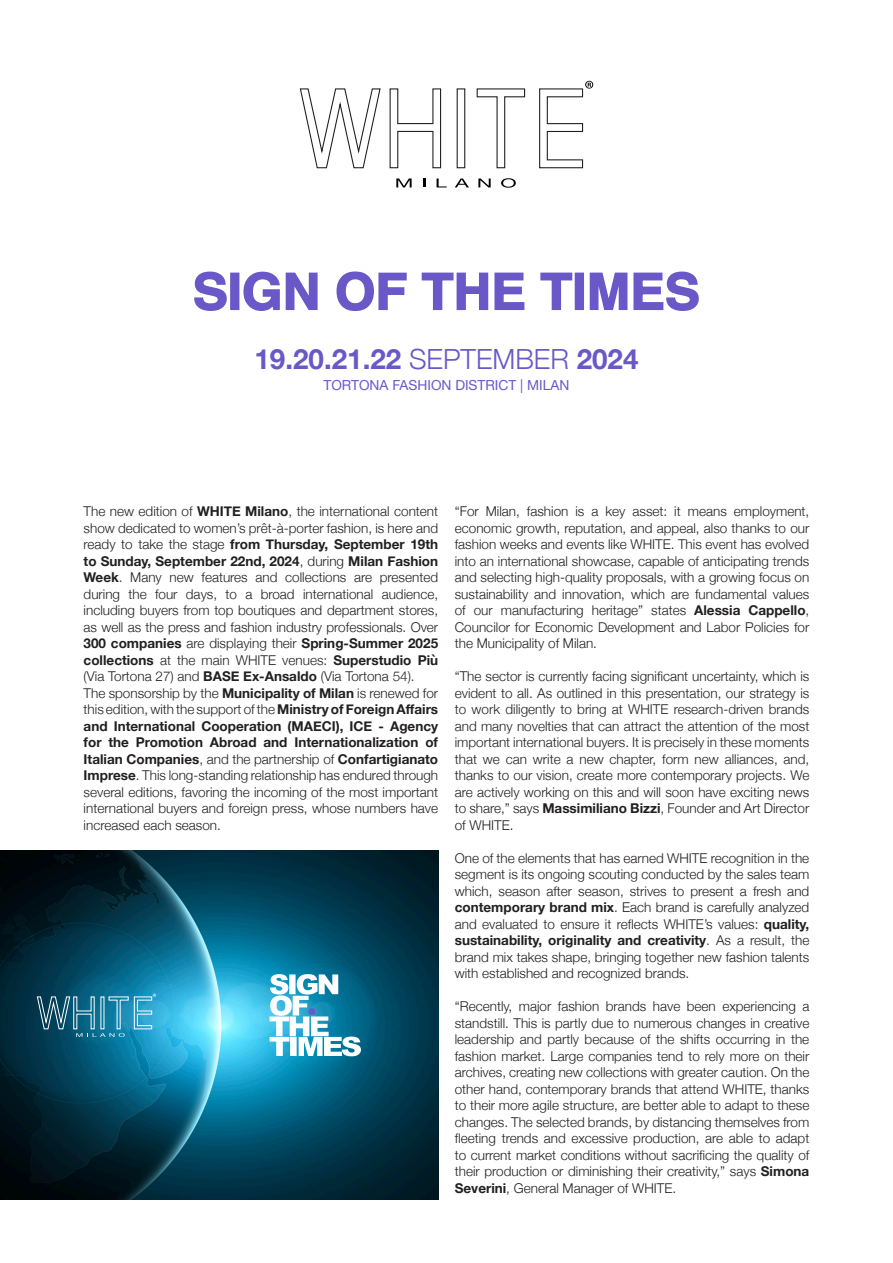
<style>
.page{position:relative;width:893px;height:1263px;background:#fff}
.page>*{position:absolute;margin:0;border:0;box-sizing:border-box;transform-origin:0 0}
.t1{font:700 27.75px "Helvetica Neue";color:#6a58c8}
.t2{font:13.8px "Helvetica Neue";color:#6a58c8}
.t3{font:300 13.5px/16.5px "Helvetica Neue";color:#231f20;text-align:justify}
.s1{font-weight:300}
.s2{font-weight:700}
</style>
<div class="page">
<img style="left:0;top:850px;width:438px;height:349px">
<svg style="left:36px;top:994px;width:120px;height:43px"></svg>
<svg style="left:270px;top:974px;width:91px;height:82px"></svg>
<div style="left:308px;top:1008px;width:7px;height:7px;background:#6a58c8;border-radius:50%"></div>
<svg style="left:299px;top:81px;width:294px;height:88px"></svg>
<svg style="left:396px;top:178px;width:16px;height:9px"></svg>
<svg style="left:423px;top:178px;width:2px;height:9px"></svg>
<svg style="left:437px;top:178px;width:10px;height:9px"></svg>
<svg style="left:455px;top:178px;width:14px;height:9px"></svg>
<svg style="left:478px;top:178px;width:13px;height:9px"></svg>
<svg style="left:501px;top:178px;width:15px;height:10px"></svg>
<svg style="left:194px;top:271px;width:505px;height:40px"></svg>
<p class="t1" style="left:254px;top:338px;width:385px">19.20.21.22 <span class="s1">SEPTEMBER</span> 2024</p>
<p class="t2" style="left:324px;top:375px;width:247px">TORTONA FASHION DISTRICT | MILAN</p>
<p class="t3" style="left:84px;top:502px;width:356px">The new edition of <span class="s2">WHITE Milano</span>, the international content show dedicated to women’s prêt-à-porter fashion, is here and ready to take the stage <span class="s2">from Thursday, September 19th to Sunday, September 22nd, 2024</span>, during <span class="s2">Milan Fashion Week</span>. Many new features and collections are presented during the four days, to a broad international audience, including buyers from top boutiques and department stores, as well as the press and fashion industry professionals. Over <span class="s2">300 companies</span> are displaying their <span class="s2">Spring-Summer 2025 collections</span> at the main WHITE venues: <span class="s2">Superstudio Più </span>(Via Tortona 27) and <span class="s2">BASE Ex-Ansaldo</span> (Via Tortona 54).</p>
<p class="t3" style="left:84px;top:684px;width:356px">The sponsorship by the <span class="s2">Municipality of Milan</span> is renewed for this edition, with the support of the <span class="s2">Ministry of Foreign Affairs and International Cooperation (MAECI), ICE - Agency for the Promotion Abroad and Internationalization of Italian Companies</span>, and the partnership of <span class="s2">Confartigianato Imprese</span>. This long-standing relationship has endured through several editions, favoring the incoming of the most important international buyers and foreign press, whose numbers have increased each season.</p>
<p class="t3" style="left:455px;top:502px;width:356px">“For Milan, fashion is a key asset: it means employment, economic growth, reputation, and appeal, also thanks to our fashion weeks and events like WHITE. This event has evolved into an international showcase, capable of anticipating trends and selecting high-quality proposals, with a growing focus on sustainability and innovation, which are fundamental values of our manufacturing heritage” states <span class="s2">Alessia Cappello</span>, Councilor for Economic Development and Labor Policies for the Municipality of Milan.</p>
<p class="t3" style="left:455px;top:667px;width:356px">“The sector is currently facing significant uncertainty, which is evident to all. As outlined in this presentation, our strategy is to work diligently to bring at WHITE research-driven brands and many novelties that can attract the attention of the most important international buyers. It is precisely in these moments that we can write a new chapter, form new alliances, and, thanks to our vision, create more contemporary projects. We are actively working on this and will soon have exciting news to share,” says <span class="s2">Massimiliano Bizzi</span>, Founder and Art Director of WHITE.</p>
<p class="t3" style="left:455px;top:849px;width:356px">One of the elements that has earned WHITE recognition in the segment is its ongoing scouting conducted by the sales team which, season after season, strives to present a fresh and <span class="s2">contemporary brand mix</span>. Each brand is carefully analyzed and evaluated to ensure it reflects WHITE’s values: <span class="s2">quality, sustainability, originality and creativity</span>. As a result, the brand mix takes shape, bringing together new fashion talents with established and recognized brands.</p>
<p class="t3" style="left:455px;top:997px;width:356px">“Recently, major fashion brands have been experiencing a standstill. This is partly due to numerous changes in creative leadership and partly because of the shifts occurring in the fashion market. Large companies tend to rely more on their archives, creating new collections with greater caution. On the other hand, contemporary brands that attend WHITE, thanks to their more agile structure, are better able to adapt to these changes. The selected brands, by distancing themselves from fleeting trends and excessive production, are able to adapt to current market conditions without sacrificing the quality of their production or diminishing their creativity,” says <span class="s2">Simona Severini</span>, General Manager of WHITE.</p>
</div>
